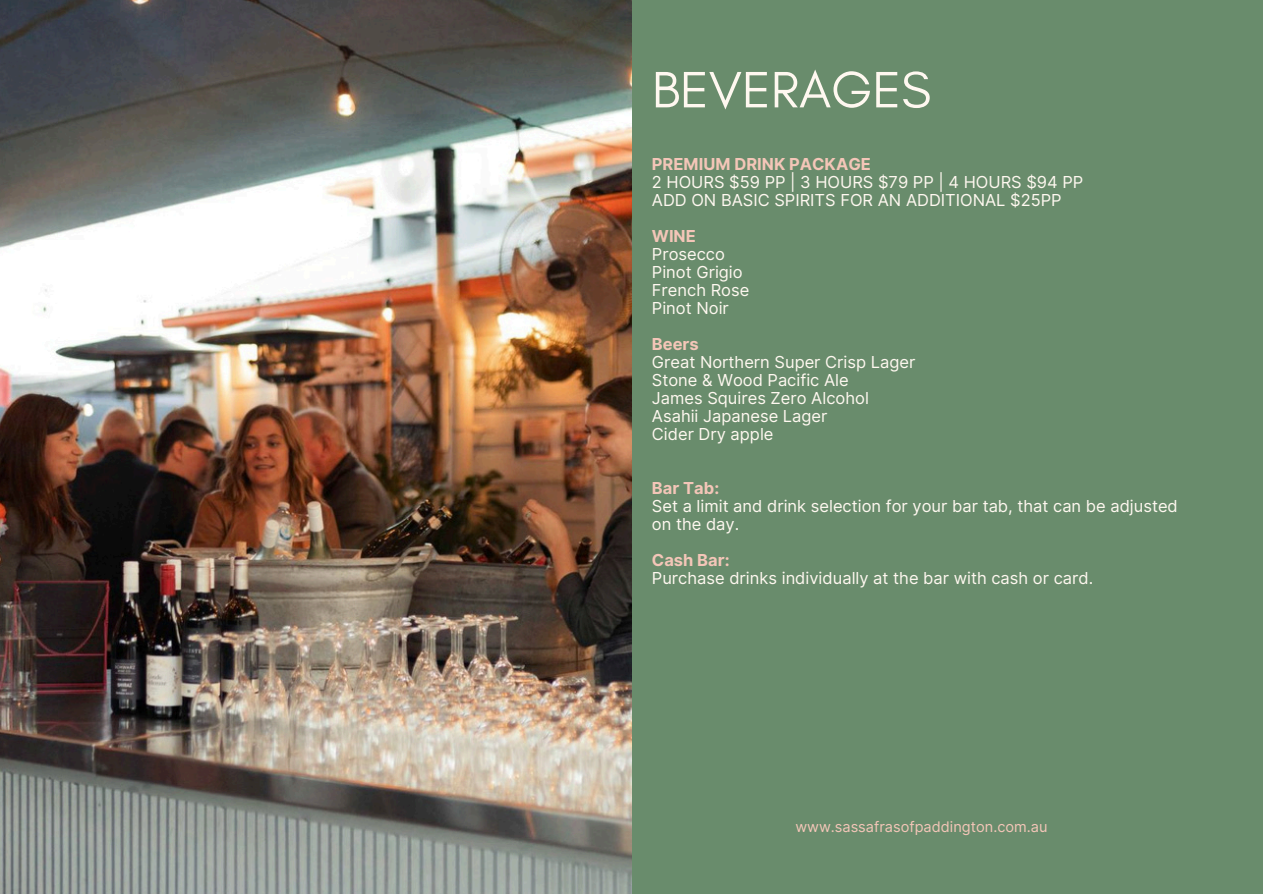
<style>
.page{position:relative;width:1263px;height:894px;background:#fff}
.page>*{position:absolute;margin:0;border:0;box-sizing:border-box;transform-origin:0 0}
.t1{font:52.05px "Glacial Indifference";color:#fff8f0}
.t2{font:16.5px/18px "Inter";color:#fff8f0}
.t3{font:700 16.5px "Inter";color:#f4c6b8}
.t4{font:14.55px "Inter";color:#f4c6b8}
</style>
<div class="page">
<div style="left:0;top:0;width:1263px;height:893px;background:#698c6c"></div>
<img style="left:0;top:0;width:631px;height:893px">
<p class="t1" style="left:652px;top:58px;width:281px">BEVERAGES</p>
<p class="t3" style="left:652px;top:154px;width:221px">PREMIUM DRINK PACKAGE</p>
<p class="t2" style="left:652px;top:173px;width:433px">2 HOURS $59 PP | 3 HOURS $79 PP | 4 HOURS $94 PP<br>ADD ON BASIC SPIRITS FOR AN ADDITIONAL $25PP</p>
<p class="t3" style="left:652px;top:226px;width:45px">WINE</p>
<p class="t2" style="left:652px;top:245px;width:99px">Prosecco<br>Pinot Grigio<br>French Rose<br>Pinot Noir</p>
<p class="t3" style="left:652px;top:334px;width:48px">Beers</p>
<p class="t2" style="left:652px;top:353px;width:265px">Great Northern Super Crisp Lager<br>Stone &amp; Wood Pacific Ale<br>James Squires Zero Alcohol<br>Asahii Japanese Lager<br>Cider Dry apple</p>
<p class="t3" style="left:652px;top:478px;width:69px">Bar Tab:</p>
<p class="t2" style="left:652px;top:497px;width:527px">Set a limit and drink selection for your bar tab, that can be adjusted on the day.</p>
<p class="t3" style="left:652px;top:550px;width:79px">Cash Bar:</p>
<p class="t2" style="left:652px;top:569px;width:443px">Purchase drinks individually at the bar with cash or card.</p>
<h1 class="t4" style="left:795px;top:817px;width:254px">www.sassafrasofpaddington.com.au</h1>
</div>
